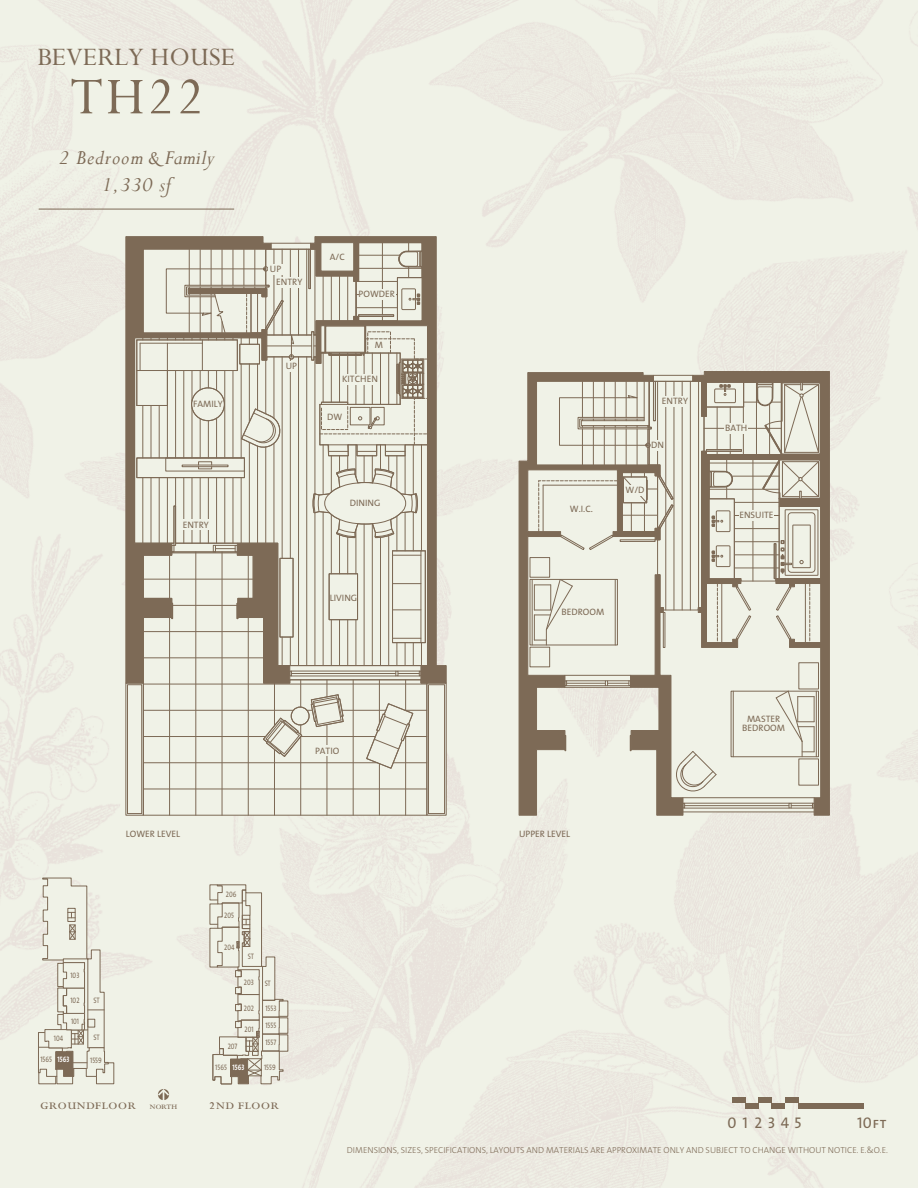
<style>
.page{position:relative;width:918px;height:1188px;background:#fff}
.page>*{position:absolute;margin:0;border:0;box-sizing:border-box;transform-origin:0 0}
.t1{font:58.2px "Perpetua";color:#7d6a56}
.t2{font:28.2px "Perpetua SC";color:#7d6a56}
.t3{font:italic 22.5px/27px "Perpetua";letter-spacing:.04em;color:#7d6a56;text-align:center}
.t4{font:16.95px "Perpetua SC";color:#7d6a56}
.t5{font:15.45px "The Sans Caps";letter-spacing:.335em;color:#7d6a56}
.t6{font:9.3px/13px "The Sans Caps";color:#7d6a56}
.t7{font:300 8.7px "The Sans";color:#7d6a56}
.t8{font:7.95px "The Sans Caps";color:#7d6a56;scale:.8 1}
.t9{font:7.95px "The Sans Bold Caps";color:#fff;scale:.8 1}
.s1{font-family:"The Sans Bold Caps";color:#fff}
.s2{font-size:11.4px}
</style>
<div class="page">
<div style="left:447px;top:393px;width:471px;height:283px;background:#f0f2e7"></div>
<img style="left:446px;top:676px;width:472px;height:512px">
<img style="left:791px;top:464px;width:127px;height:486px">
<img style="left:168px;top:721px;width:412px;height:467px">
<div style="left:732px;top:1097px;width:13px;height:6px;background:#7d6a56"></div>
<div style="left:745px;top:1103px;width:14px;height:6px;background:#7d6a56"></div>
<div style="left:759px;top:1097px;width:13px;height:6px;background:#7d6a56"></div>
<div style="left:772px;top:1103px;width:13px;height:6px;background:#7d6a56"></div>
<div style="left:785px;top:1097px;width:13px;height:6px;background:#7d6a56"></div>
<div style="left:798px;top:1103px;width:66px;height:6px;background:#7d6a56"></div>
<hr style="left:39px;top:209px;width:195px;height:1px;background:#7d6a56">
<svg style="left:143px;top:769px;width:284px;height:47px;background:#e6e7db"></svg>
<div style="left:653px;top:375px;width:40px;height:7px;border:1px solid #7d6a56"></div>
<div style="left:427px;top:683px;width:19px;height:132px;border:1px solid #7d6a56"></div>
<div style="left:428px;top:684px;width:17px;height:130px;border:1px solid #7d6a56"></div>
<div style="left:126px;top:683px;width:18px;height:132px;border:1px solid #7d6a56"></div>
<div style="left:127px;top:684px;width:15px;height:130px;border:1px solid #7d6a56"></div>
<svg style="left:519px;top:372px;width:142px;height:444px;background:#978876"></svg>
<div style="left:692px;top:371px;width:138px;height:445px;background:#7d6a56"></div>
<svg style="left:310px;top:236px;width:137px;height:448px;background:#b3a99a"></svg>
<svg style="left:125px;top:236px;width:147px;height:448px;background:#84725f"></svg>
<svg style="left:136px;top:242px;width:292px;height:527px;background:#d8d6c9"></svg>
<svg style="left:534px;top:381px;width:287px;height:435px;background:#dbd9cc"></svg>
<div style="left:269px;top:264px;width:14px;height:11px;background:#f0f2e7"></div>
<div style="left:276px;top:277px;width:27px;height:11px;background:#f0f2e7"></div>
<div style="left:359px;top:289px;width:36px;height:11px;background:#f0f2e7"></div>
<div style="left:342px;top:374px;width:36px;height:11px;background:#f0f2e7"></div>
<div style="left:285px;top:361px;width:13px;height:10px;background:#f0f2e7"></div>
<div style="left:182px;top:519px;width:28px;height:11px;background:#f0f2e7"></div>
<div style="left:651px;top:440px;width:14px;height:11px;background:#f0f2e7"></div>
<div style="left:661px;top:396px;width:28px;height:11px;background:#f0f2e7"></div>
<div style="left:725px;top:423px;width:23px;height:11px;background:#f0f2e7"></div>
<div style="left:626px;top:485px;width:18px;height:11px;background:#f0f2e7"></div>
<div style="left:739px;top:510px;width:35px;height:11px;background:#f0f2e7"></div>
<div style="left:313px;top:745px;width:29px;height:10px;background:#f0f2e7"></div>
<svg style="left:158px;top:1089px;width:11px;height:11px"></svg>
<svg style="left:38px;top:878px;width:76px;height:206px;background:#e1dfd4"></svg>
<svg style="left:209px;top:884px;width:79px;height:200px;background:#dddcd0"></svg>
<h2 class="t2" style="left:37px;top:42px;width:199px">BEVERLY HOUSE</h2>
<h1 class="t1" style="left:70px;top:60px;width:135px">TH22</h1>
<h3 class="t3" style="left:59px;top:143px;width:157px">2 Bedroom &amp; Family<br>1,330 sf</h3>
<p class="t6" style="left:193px;top:397px;width:31px">FAMILY</p>
<p class="t6" style="left:183px;top:518px;width:28px">ENTRY</p>
<p class="t6" style="left:276px;top:262px;width:28px;text-indent:-6px">UP<br>ENTRY</p>
<p class="t6" style="left:286px;top:359px;width:13px">UP</p>
<p class="t6" style="left:330px;top:250px;width:17px">A/C</p>
<p class="t6" style="left:359px;top:287px;width:38px">POWDER</p>
<p class="t6" style="left:375px;top:338px;width:10px">M</p>
<p class="t6" style="left:342px;top:372px;width:37px">KITCHEN</p>
<p class="t6" style="left:327px;top:410px;width:17px">DW</p>
<p class="t6" style="left:350px;top:496px;width:32px">DINING</p>
<p class="t6" style="left:330px;top:591px;width:29px">LIVING</p>
<p class="t6" style="left:570px;top:502px;width:25px">W.I.C.</p>
<p class="t6" style="left:662px;top:394px;width:28px">ENTRY</p>
<p class="t6" style="left:651px;top:438px;width:14px">DN</p>
<p class="t6" style="left:626px;top:483px;width:21px">W/D</p>
<p class="t6" style="left:562px;top:605px;width:44px">BEDROOM</p>
<p class="t6" style="left:725px;top:421px;width:24px">BATH</p>
<p class="t6" style="left:739px;top:508px;width:36px">ENSUITE</p>
<p class="t6" style="left:315px;top:744px;width:26px">PATIO</p>
<p class="t6" style="left:126px;top:827px;width:56px">LOWER LEVEL</p>
<p class="t6" style="left:519px;top:827px;width:52px">UPPER LEVEL</p>
<p class="t8" style="left:70px;top:969px;width:13px">103</p>
<p class="t8" style="left:70px;top:994px;width:13px">102</p>
<p class="t8" style="left:54px;top:1031px;width:13px">104</p>
<p class="t8" style="left:71px;top:1015px;width:12px">101</p>
<p class="t8" style="left:93px;top:994px;width:9px">ST</p>
<p class="t8" style="left:93px;top:1031px;width:9px">ST</p>
<p class="t8" style="left:40px;top:1053px;width:38px">1565 <span class="s1">1563</span></p>
<p class="t8" style="left:90px;top:1054px;width:16px">1559</p>
<p class="t8" style="left:226px;top:887px;width:15px">206</p>
<p class="t8" style="left:224px;top:909px;width:14px">205</p>
<p class="t8" style="left:224px;top:941px;width:14px">204</p>
<p class="t8" style="left:248px;top:950px;width:9px">ST</p>
<p class="t8" style="left:244px;top:976px;width:14px">203</p>
<p class="t8" style="left:244px;top:1001px;width:14px">202</p>
<p class="t8" style="left:245px;top:1022px;width:13px">201</p>
<p class="t8" style="left:228px;top:1040px;width:14px">207</p>
<p class="t8" style="left:265px;top:977px;width:9px">ST</p>
<p class="t8" style="left:265px;top:1002px;width:16px">1553</p>
<p class="t8" style="left:265px;top:1019px;width:15px">1555</p>
<p class="t8" style="left:265px;top:1036px;width:15px">1557</p>
<p class="t9" style="left:233px;top:1061px;width:16px">1563</p>
<p class="t8" style="left:264px;top:1061px;width:16px">1559</p>
<p class="t8" style="left:215px;top:1061px;width:16px">1565</p>
<h3 class="t4" style="left:40px;top:1095px;width:139px">groundfloor <span class="s2">north</span></h3>
<h3 class="t4" style="left:208px;top:1095px;width:73px">2nd floor</h3>
<p class="t6" style="left:747px;top:712px;width:35px">MASTER</p>
<p class="t6" style="left:742px;top:721px;width:44px">BEDROOM</p>
<h3 class="t5" style="left:728px;top:1110px;width:76px">012345</h3>
<h3 class="t5" style="left:857px;top:1110px;width:31px">10ft</h3>
<p class="t7" style="left:347px;top:1143px;width:543px">DIMENSIONS, SIZES, SPECIFICATIONS, LAYOUTS AND MATERIALS ARE APPROXIMATE ONLY AND SUBJECT TO CHANGE WITHOUT NOTICE. E.&amp;O.E.</p>
</div>
